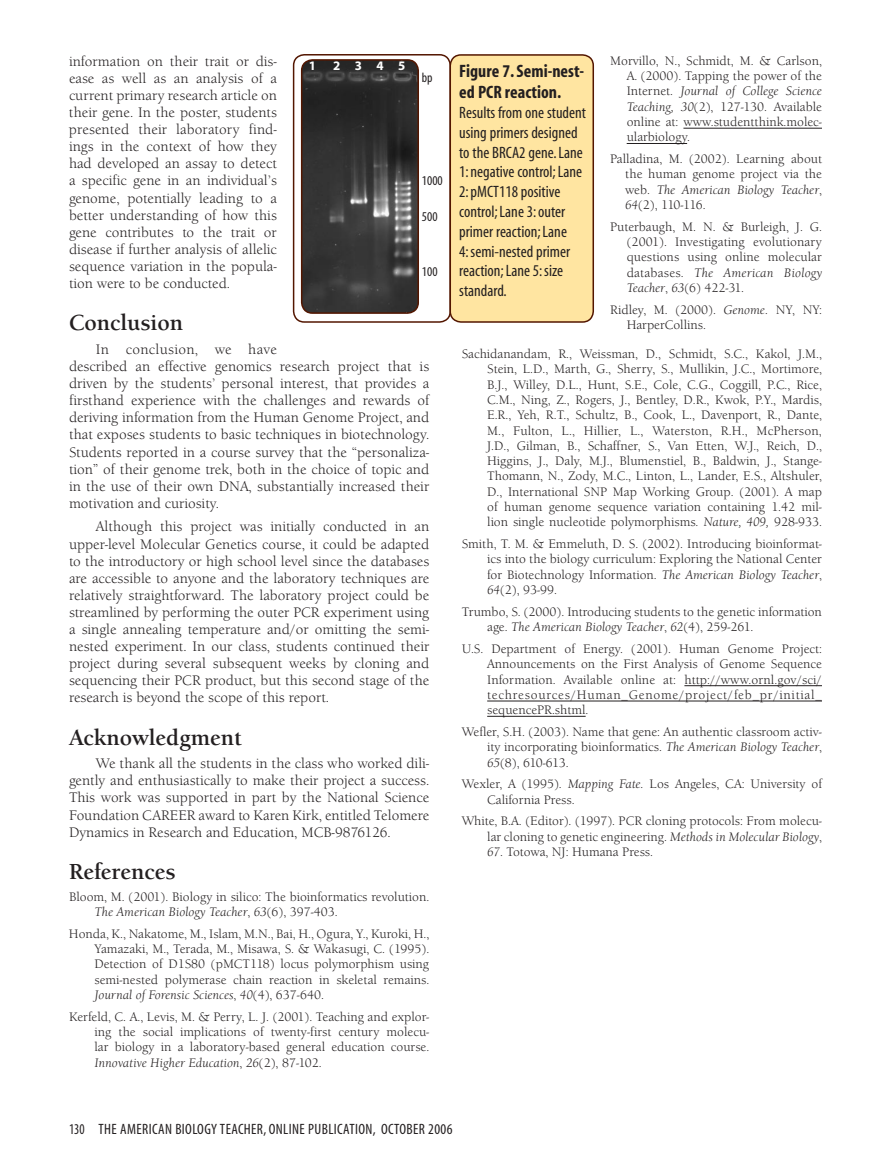
<style>
.page{position:relative;width:891px;height:1175px;background:#fff}
.page>*{position:absolute;margin:0;border:0;box-sizing:border-box;transform-origin:0 0}
.t1{font:700 22.5px "Berkeley Old ITC";color:#231f20}
.t2{font:700 condensed 18px/21.6px "Myriad";color:#231f20}
.t3{font:condensed 16.5px/19.8px "Myriad";color:#231f20}
.t4{font:condensed 15px "Myriad";letter-spacing:.025em;color:#231f20;scale:.9 1}
.t5{font:14.25px/17.1px "Berkeley Old ITC";color:#231f20;text-align:justify}
.t6{font:14.1px/17.1px "Berkeley Old ITC";color:#231f20;text-align:justify}
.t7{font:condensed 13.5px "Myriad";color:#231f20}
.t8{font:700 13.05px "Myriad";color:#fff}
.t9{font:12.75px/15.3px "Berkeley Old ITC";color:#231f20;text-align:justify}
.s1{font-size:14.25px}
.s2{font-style:italic}
</style>
<div class="page">
<hr style="left:683px;top:128px;width:139px;height:1px;background:#231f20">
<hr style="left:627px;top:143px;width:60px;height:1px;background:#231f20">
<hr style="left:684px;top:685px;width:138px;height:1px;background:#231f20">
<hr style="left:487px;top:700px;width:335px;height:1px;background:#231f20">
<hr style="left:487px;top:716px;width:99px;height:1px;background:#231f20">
<div style="left:452px;top:55px;width:142px;height:268px;background:#ffe5a1"></div>
<svg style="left:292px;top:54px;width:160px;height:268px"></svg>
<svg style="left:300px;top:58px;width:120px;height:255px;background:#3f3d3c"></svg>
<p class="t6" style="left:69px;top:53px;width:209px">information on their trait or dis&shy;ease as well as an analysis of a current primary research <span class="s1">article on</span></p>
<p class="t5" style="left:69px;top:104px;width:209px">their gene. In the poster, students presented their laboratory find&shy;ings in the context of how they had developed an assay to detect a specific gene in an individual’s genome, potentially leading to a better understanding of how this gene contributes to the trait or disease if further analysis of allelic sequence variation in the popula&shy;tion were to be conducted.</p>
<h1 class="t1" style="left:69px;top:310px;width:116px">Conclusion</h1>
<p class="t5" style="left:69px;top:341px;width:362px;text-align:left;text-indent:27px">In conclusion, we have<br>described an effective genomics research project that is driven by the students’ personal interest, that provides a firsthand experience with the challenges and rewards of deriving information from the Human Genome Project, and that exposes students to basic techniques in biotechnology.<br>Students reported in a course survey that the “personaliza&shy;tion” of their genome trek, both in the choice of topic and in the use of their own DNA, substantially increased their motivation and curiosity.</p>
<p class="t5" style="left:69px;top:518px;width:362px;text-indent:27px">Although this project was initially conducted in an upper-level Molecular Genetics course, it could be adapted to the introductory or high school level since the databases are accessible to anyone and the laboratory techniques are relatively straightforward. The laboratory project could be streamlined by performing the outer PCR experiment using a single annealing temperature and/or omitting the semi&shy;nested experiment. In our class, students continued their project during several subsequent weeks by cloning and sequencing their PCR product, but this second stage of the research is beyond the scope of this report.</p>
<h1 class="t1" style="left:69px;top:724px;width:174px">Acknowledgment</h1>
<p class="t5" style="left:69px;top:755px;width:362px;text-indent:27px">We thank all the students in the class who worked dili&shy;gently and enthusiastically to make their project a success.<br>This work was supported in part by the National Science Foundation CAREER award to Karen Kirk, entitled Telomere Dynamics in Research and Education, MCB-9876126.</p>
<h1 class="t1" style="left:69px;top:858px;width:108px">References</h1>
<p class="t9" style="left:94px;top:888px;width:336px;text-indent:-26px">Bloom, M. (2001). Biology in silico: The bioinformatics revolution.<br><span class="s2">The American Biology Teacher</span>, <span class="s2">63</span>(6), 397-403.</p>
<p class="t9" style="left:94px;top:926px;width:336px;text-indent:-26px">Honda, K., Nakatome, M., Islam, M.N., Bai, H., Ogura, Y., Kuroki, H., Yamazaki, M., Terada, M., Misawa, S. &amp; Wakasugi, C. (1995).<br>Detection of D1S80 (pMCT118) locus polymorphism using semi-nested polymerase chain reaction in skeletal remains.<br><span class="s2">Journal of Forensic Sciences</span>, <span class="s2">40</span>(4), 637-640.</p>
<p class="t9" style="left:94px;top:1009px;width:336px;text-indent:-25px">Kerfeld, C. A., Levis, M. &amp; Perry, L. J. (2001). Teaching and explor&shy;ing the social implications of twenty-first century molecu&shy;lar biology in a laboratory-based general education course.<br><span class="s2">Innovative Higher Education</span>, <span class="s2">26</span>(2), 87-102.</p>
<p class="t8" style="left:309px;top:59px;width:9px">1</p>
<p class="t8" style="left:333px;top:59px;width:74px">2 3 4 5</p>
<p class="t7" style="left:422px;top:70px;width:12px">bp</p>
<p class="t7" style="left:422px;top:174px;width:22px">1000</p>
<p class="t7" style="left:422px;top:210px;width:17px">500</p>
<p class="t7" style="left:422px;top:265px;width:17px">100</p>
<p class="t9" style="left:627px;top:53px;width:197px;text-indent:-17px">Morvillo, N., Schmidt, M. &amp; Carlson, A. (2000). Tapping the power of the Internet. <span class="s2">Journal of College Science Teaching, 30</span>(2), 127-130. Available online at: www.studentthink.molec&shy;ularbiology.</p>
<p class="t9" style="left:625px;top:151px;width:198px;text-indent:-15px">Palladina, M. (2002). Learning about the human genome project via the web. <span class="s2">The American Biology Teacher</span>, <span class="s2">64</span>(2), 110-116.</p>
<p class="t9" style="left:627px;top:219px;width:197px;text-indent:-17px">Puterbaugh, M. N. &amp; Burleigh, J. G. (2001). Investigating evolutionary questions using online molecular databases. <span class="s2">The American Biology Teacher</span>, <span class="s2">63</span>(6) 422-31.</p>
<p class="t9" style="left:627px;top:302px;width:197px;text-indent:-17px">Ridley, M. (2000). <span class="s2">Genome.</span> NY, NY:<br>HarperCollins.</p>
<p class="t9" style="left:487px;top:346px;width:336px;text-indent:-25px">Sachidanandam, R., Weissman, D., Schmidt, S.C., Kakol, J.M., Stein, L.D., Marth, G., Sherry, S., Mullikin, J.C., Mortimore, B.J., Willey, D.L., Hunt, S.E., Cole, C.G., Coggill, P.C., Rice, C.M., Ning, Z., Rogers, J., Bentley, D.R., Kwok, P.Y., Mardis, E.R., Yeh, R.T., Schultz, B., Cook, L., Davenport, R., Dante, M., Fulton, L., Hillier, L., Waterston, R.H., McPherson, J.D., Gilman, B., Schaffner, S., Van Etten, W.J., Reich, D., Higgins, J., Daly, M.J., Blumenstiel, B., Baldwin, J., Stange-Thomann, N., Zody, M.C., Linton, L., Lander, E.S., Altshuler, D., International SNP Map Working Group. (2001). A map of human genome sequence variation containing 1.42 mil&shy;lion single nucleotide polymorphisms. <span class="s2">Nature, 409,</span> 928-933.</p>
<p class="t9" style="left:487px;top:536px;width:336px;text-indent:-25px">Smith, T. M. &amp; Emmeluth, D. S. (2002). Introducing bioinformat&shy;ics into the biology curriculum: Exploring the National Center for Biotechnology Information. <span class="s2">The American Biology Teacher</span>, <span class="s2">64</span>(2), 93-99.</p>
<p class="t9" style="left:487px;top:604px;width:336px;text-indent:-26px">Trumbo, S. (2000). Introducing students to the genetic information age. <span class="s2">The American Biology Teacher</span>, <span class="s2">62</span>(4), 259-261.</p>
<p class="t9" style="left:487px;top:641px;width:336px;text-indent:-25px">U.S. Department of Energy. (2001). Human Genome Project:<br>Announcements on the First Analysis of Genome Sequence Information. Available online at: http://www.ornl.gov/sci/ techresources/Human_Genome/project/feb_pr/initial_ sequencePR.shtml.</p>
<p class="t9" style="left:487px;top:724px;width:336px;text-indent:-25px">Wefler, S.H. (2003). Name that gene: An authentic classroom activ&shy;ity incorporating bioinformatics. <span class="s2">The American Biology Teacher</span>, <span class="s2">65</span>(8), 610-613.</p>
<p class="t9" style="left:487px;top:776px;width:336px;text-indent:-26px">Wexler, A (1995). <span class="s2">Mapping Fate.</span> Los Angeles, CA: University of<br>California Press.</p>
<p class="t9" style="left:462px;top:813px;width:362px;text-align:right">White, B.A. (Editor). (1997). PCR cloning protocols: From molecu&shy;lar cloning to genetic engineering. <span class="s2">Methods in Molecular Biology</span>,</p>
<p class="t9" style="left:487px;top:844px;width:167px"><span class="s2">67</span>. Totowa, NJ: Humana Press.</p>
<h2 class="t2" style="left:459px;top:60px;width:127px">Figure 7. Semi-nest&shy;ed PCR reaction.</h2>
<p class="t3" style="left:459px;top:103px;width:128px">Results from one student using primers designed to the BRCA2 gene. Lane<br>1: negative control; Lane<br>2: pMCT118 positive control; Lane 3: outer primer reaction; Lane<br>4: semi-nested primer reaction; Lane 5: size standard.</p>
<p class="t4" style="left:69px;top:1121px;width:428px">130 THE AMERICAN BIOLOGY TEACHER, ONLINE PUBLICATION, OCTOBER 2006</p>
</div>
